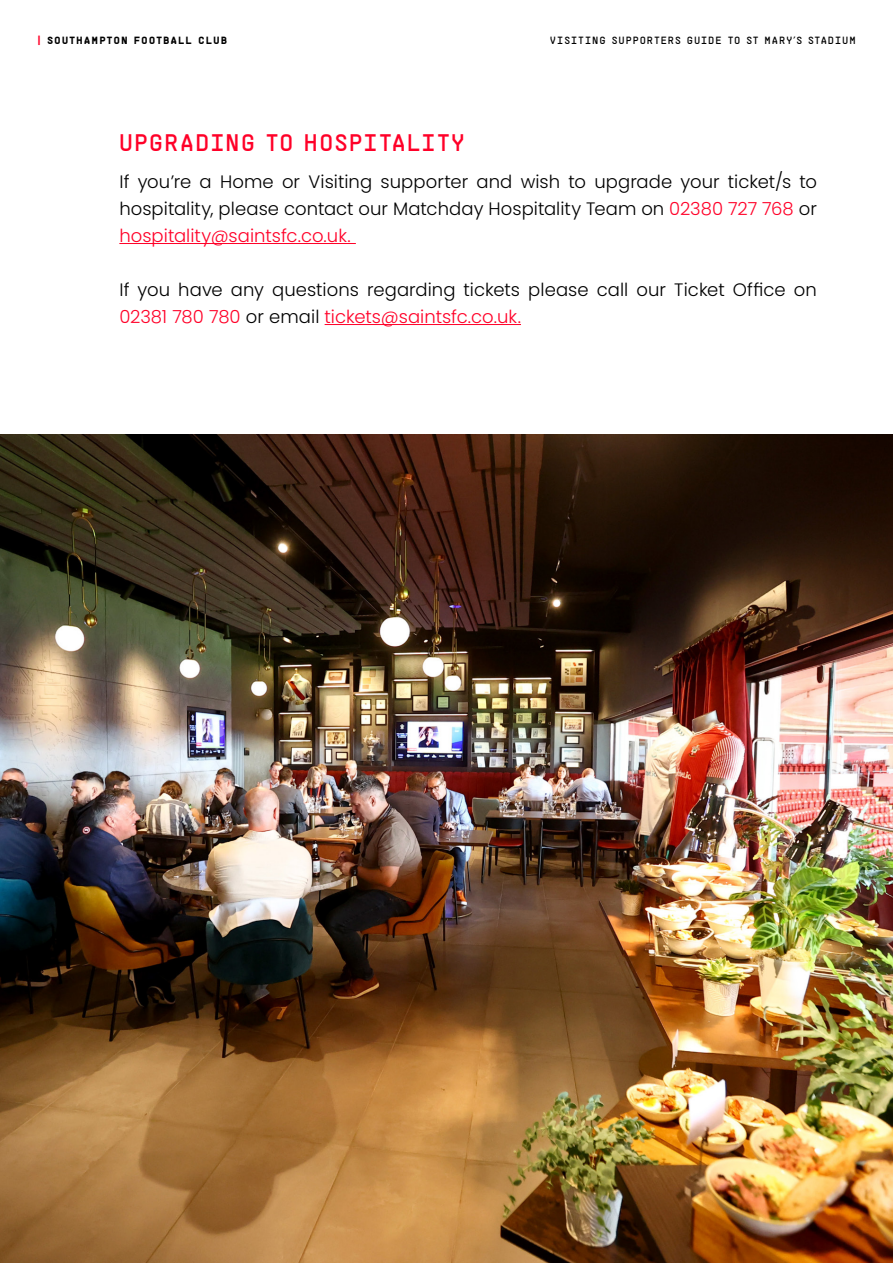
<style>
.page{position:relative;width:893px;height:1263px;background:#fff}
.page>*{position:absolute;margin:0;border:0;box-sizing:border-box;transform-origin:0 0}
.t1{font:24px "Saints";letter-spacing:-.02em;color:#ff0028}
.t2{font:300 18px/27px "Poppins";letter-spacing:.005em;color:#000;text-align:justify}
.t3{font:10.5px "Saints";letter-spacing:.03em;color:#000}
.t4{font:700 10.5px "Saints";letter-spacing:.025em;color:#000}
.s1{color:#ff0028}
</style>
<div class="page">
<hr style="left:119px;top:243px;width:237px;height:1px;background:#ff0028">
<hr style="left:325px;top:324px;width:196px;height:1px;background:#ff0028">
<img style="left:0;top:434px;width:893px;height:829px">
<p class="t4" style="left:37px;top:32px;width:192px"><span class="s1">|</span> SOUTHAMPTON FOOTBALL CLUB</p>
<p class="t3" style="left:549px;top:33px;width:308px">VISITING SUPPORTERS GUIDE TO ST MARY’S STADIUM</p>
<h1 class="t1" style="left:118px;top:126px;width:349px">UPGRADING TO HOSPITALITY</h1>
<p class="t2" style="left:119px;top:168px;width:699px">If you’re a Home or Visiting supporter and wish to upgrade your ticket/s to hospitality, please contact our Matchday Hospitality Team on <span class="s1">02380 727 768</span> or <span class="s1">hospitality@saintsfc.co.uk.</span></p>
<p class="t2" style="left:119px;top:276px;width:699px">If you have any questions regarding tickets please call our Ticket Office on<br><span class="s1">02381 780 780</span> or email <span class="s1">tickets@saintsfc.co.uk.</span></p>
</div>
